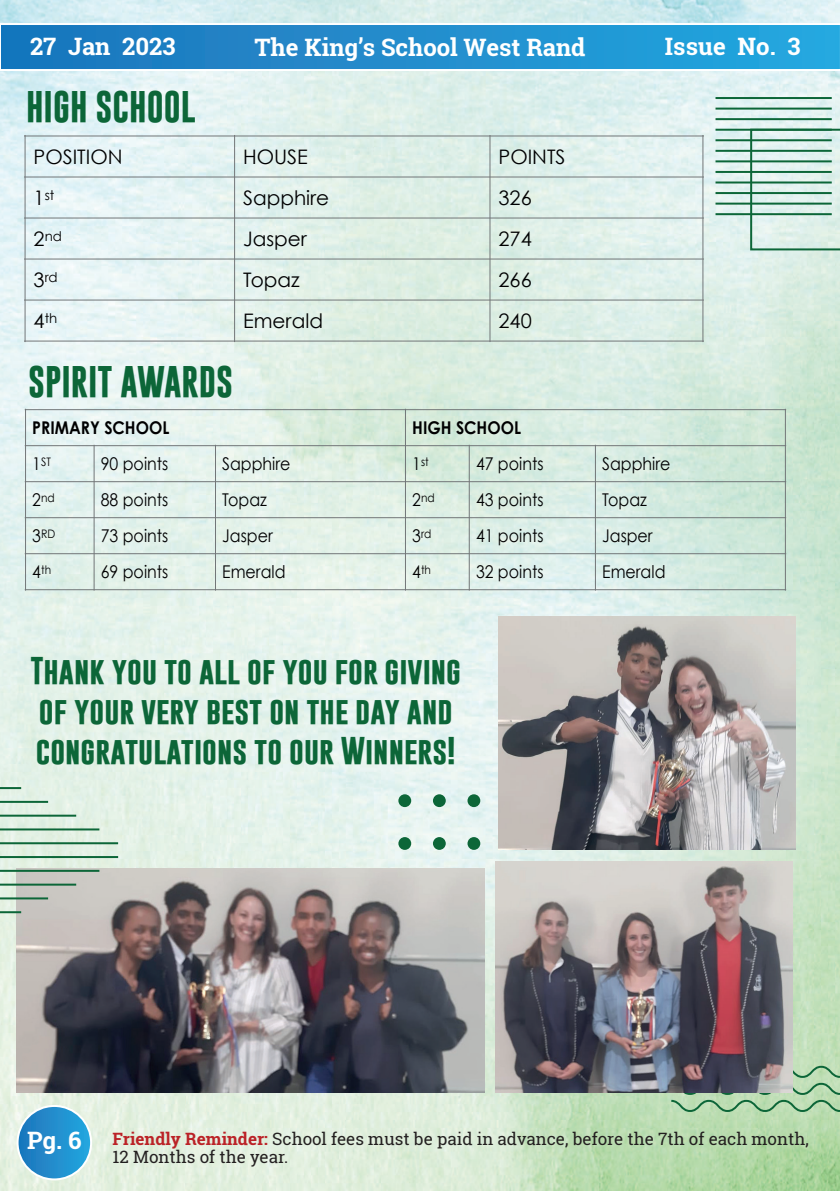
<style>
.page{position:relative;width:840px;height:1191px;background:#fff}
.page>*{position:absolute;margin:0;border:0;box-sizing:border-box;transform-origin:0 0}
.t1{font:700 32px "Gobold";color:#0c6638}
.t2{font:700 28px/40px "Gobold";color:#0c6638}
.t3{font:700 24px "Roboto Slab";color:#fff}
.t4{font:20px "Century Gothic";color:#000001}
.t5{font:17.6px "Century Gothic";color:#000001;scale:.9 1}
.t6{font:700 17.6px "Century Gothic";color:#000001;scale:.9 1}
.t7{font:17px/18.4px "Roboto Slab";color:#231f20}
.t8{font:13.4px "Century Gothic";color:#000001}
.t9{font:11.8px "Century Gothic";color:#000001;scale:.9 1}
.s1{font-size:20px}
.s2{font-size:17.6px}
.s3{font-weight:700;color:#bb2227}
</style>
<div class="page">
<img style="left:0;top:0;width:839px;height:1191px">
<hr style="left:715px;top:213px;width:116px;height:2px;background:#0c6638">
<hr style="left:715px;top:203px;width:116px;height:2px;background:#0c6638">
<hr style="left:715px;top:192px;width:116px;height:2px;background:#0c6638">
<hr style="left:715px;top:181px;width:116px;height:2px;background:#0c6638">
<hr style="left:715px;top:171px;width:116px;height:2px;background:#0c6638">
<hr style="left:715px;top:160px;width:116px;height:2px;background:#0c6638">
<hr style="left:715px;top:150px;width:116px;height:2px;background:#0c6638">
<hr style="left:715px;top:139px;width:116px;height:2px;background:#0c6638">
<hr style="left:715px;top:129px;width:116px;height:2px;background:#0c6638">
<hr style="left:715px;top:118px;width:116px;height:2px;background:#0c6638">
<hr style="left:715px;top:108px;width:116px;height:2px;background:#0c6638">
<hr style="left:715px;top:97px;width:116px;height:2px;background:#0c6638">
<svg style="left:749px;top:129px;width:90px;height:121px;background:#bdd9cf"></svg>
<svg style="left:18px;top:1106px;width:73px;height:73px;background:#2790ce"></svg>
<div style="left:17px;top:1105px;width:75px;height:75px;border:2px solid #fff;border-radius:50%"></div>
<svg style="left:0;top:23px;width:839px;height:48px;background:#3297d1"></svg>
<hr style="left:234px;top:135px;width:1px;height:207px;background:#727678">
<hr style="left:489px;top:135px;width:1px;height:207px;background:#727678">
<hr style="left:24px;top:176px;width:679px;height:1px;background:#727678">
<hr style="left:24px;top:217px;width:679px;height:1px;background:#727678">
<hr style="left:24px;top:258px;width:679px;height:1px;background:#727678">
<hr style="left:24px;top:299px;width:679px;height:1px;background:#727678">
<hr style="left:25px;top:135px;width:1px;height:207px;background:#727678">
<hr style="left:702px;top:135px;width:1px;height:207px;background:#727678">
<hr style="left:24px;top:135px;width:679px;height:1px;background:#727678">
<hr style="left:24px;top:340px;width:679px;height:1px;background:#727678">
<hr style="left:94px;top:445px;width:1px;height:145px;background:#727678">
<hr style="left:215px;top:445px;width:1px;height:145px;background:#727678">
<hr style="left:405px;top:409px;width:1px;height:181px;background:#727678">
<hr style="left:468px;top:445px;width:1px;height:145px;background:#727678">
<hr style="left:594px;top:445px;width:1px;height:145px;background:#727678">
<hr style="left:25px;top:445px;width:760px;height:1px;background:#727678">
<hr style="left:25px;top:481px;width:760px;height:1px;background:#727678">
<hr style="left:25px;top:517px;width:760px;height:1px;background:#727678">
<hr style="left:25px;top:553px;width:760px;height:1px;background:#727678">
<hr style="left:25px;top:409px;width:1px;height:181px;background:#727678">
<hr style="left:784px;top:409px;width:1px;height:181px;background:#727678">
<hr style="left:25px;top:409px;width:760px;height:1px;background:#727678">
<hr style="left:25px;top:589px;width:760px;height:1px;background:#727678">
<svg style="left:669px;top:1064px;width:170px;height:49px;background:#a4cba3"></svg>
<div style="left:571px;top:837px;width:12px;height:13px;background:#2e323e;border-radius:50%"></div>
<div style="left:536px;top:837px;width:13px;height:13px;background:#c8c5c2;border-radius:50%"></div>
<div style="left:501px;top:837px;width:13px;height:13px;background:#fdf6ea;border-radius:50%"></div>
<div style="left:467px;top:837px;width:13px;height:13px;background:#0c6638;border-radius:50%"></div>
<div style="left:467px;top:794px;width:13px;height:13px;background:#0c6638;border-radius:50%"></div>
<div style="left:432px;top:837px;width:13px;height:13px;background:#0c6638;border-radius:50%"></div>
<div style="left:432px;top:794px;width:13px;height:13px;background:#0c6638;border-radius:50%"></div>
<div style="left:398px;top:837px;width:13px;height:13px;background:#0c6638;border-radius:50%"></div>
<div style="left:398px;top:794px;width:13px;height:13px;background:#0c6638;border-radius:50%"></div>
<img style="left:498px;top:616px;width:296px;height:233px">
<img style="left:16px;top:868px;width:468px;height:224px">
<img style="left:495px;top:861px;width:297px;height:231px">
<hr style="left:0;top:787px;width:21px;height:2px;background:#0c6638">
<hr style="left:0;top:801px;width:48px;height:2px;background:#0c6638">
<hr style="left:0;top:814px;width:76px;height:2px;background:#0c6638">
<hr style="left:0;top:828px;width:99px;height:2px;background:#0c6638">
<hr style="left:0;top:842px;width:118px;height:2px;background:#0c6638">
<hr style="left:0;top:856px;width:118px;height:2px;background:#0c6638">
<hr style="left:0;top:870px;width:99px;height:2px;background:#0c6638">
<hr style="left:0;top:883px;width:76px;height:2px;background:#0c6638">
<hr style="left:0;top:897px;width:48px;height:2px;background:#0c6638">
<hr style="left:0;top:911px;width:21px;height:2px;background:#0c6638">
<h3 class="t3" style="left:30px;top:30px;width:147px">27 Jan 2023</h3>
<h3 class="t3" style="left:254px;top:31px;width:332px">The King’s School West Rand</h3>
<h3 class="t3" style="left:664px;top:30px;width:137px">Issue No. 3</h3>
<h1 class="t1" style="left:26px;top:86px;width:171px">HIGH SCHOOL</h1>
<p class="t4" style="left:34px;top:145px;width:90px">POSITION</p>
<p class="t4" style="left:243px;top:145px;width:66px">HOUSE</p>
<p class="t4" style="left:498px;top:145px;width:69px">POINTS</p>
<p class="t8" style="left:34px;top:187px;width:22px"><span class="s1">1</span>st</p>
<p class="t4" style="left:243px;top:186px;width:88px">Sapphire</p>
<p class="t4" style="left:498px;top:186px;width:35px">326</p>
<p class="t8" style="left:34px;top:228px;width:30px"><span class="s1">2</span>nd</p>
<p class="t4" style="left:243px;top:227px;width:65px">Jasper</p>
<p class="t4" style="left:498px;top:227px;width:35px">274</p>
<p class="t8" style="left:34px;top:269px;width:26px"><span class="s1">3</span>rd</p>
<p class="t4" style="left:243px;top:268px;width:58px">Topaz</p>
<p class="t4" style="left:498px;top:268px;width:35px">266</p>
<p class="t8" style="left:34px;top:310px;width:25px"><span class="s1">4</span>th</p>
<p class="t4" style="left:243px;top:309px;width:81px">Emerald</p>
<p class="t4" style="left:498px;top:309px;width:35px">240</p>
<h1 class="t1" style="left:28px;top:360px;width:206px">SPIRIT AWARDS</h1>
<p class="t6" style="left:32px;top:414px;width:154px">PRIMARY SCHOOL</p>
<p class="t6" style="left:412px;top:414px;width:122px">HIGH SCHOOL</p>
<p class="t9" style="left:32px;top:455px;width:22px"><span class="s2">1</span>ST</p>
<p class="t5" style="left:101px;top:453px;width:77px">90 points</p>
<p class="t5" style="left:222px;top:453px;width:77px">Sapphire</p>
<p class="t9" style="left:412px;top:455px;width:20px"><span class="s2">1</span>st</p>
<p class="t5" style="left:475px;top:453px;width:77px">47 points</p>
<p class="t5" style="left:602px;top:453px;width:77px">Sapphire</p>
<p class="t9" style="left:32px;top:491px;width:26px"><span class="s2">2</span>nd</p>
<p class="t5" style="left:101px;top:489px;width:77px">88 points</p>
<p class="t5" style="left:222px;top:489px;width:51px">Topaz</p>
<p class="t9" style="left:412px;top:491px;width:26px"><span class="s2">2</span>nd</p>
<p class="t5" style="left:475px;top:489px;width:77px">43 points</p>
<p class="t5" style="left:602px;top:489px;width:51px">Topaz</p>
<p class="t9" style="left:32px;top:527px;width:27px"><span class="s2">3</span>RD</p>
<p class="t5" style="left:101px;top:525px;width:77px">73 points</p>
<p class="t5" style="left:222px;top:525px;width:58px">Jasper</p>
<p class="t9" style="left:412px;top:527px;width:23px"><span class="s2">3</span>rd</p>
<p class="t5" style="left:475px;top:525px;width:77px">41 points</p>
<p class="t5" style="left:602px;top:525px;width:58px">Jasper</p>
<p class="t9" style="left:32px;top:563px;width:22px"><span class="s2">4</span>th</p>
<p class="t5" style="left:101px;top:561px;width:77px">69 points</p>
<p class="t5" style="left:222px;top:561px;width:72px">Emerald</p>
<p class="t9" style="left:412px;top:563px;width:22px"><span class="s2">4</span>th</p>
<p class="t5" style="left:475px;top:561px;width:77px">32 points</p>
<p class="t5" style="left:602px;top:561px;width:72px">Emerald</p>
<h2 class="t2" style="left:30px;top:650px;width:432px">Thank you to all of you for giving of your very best on the day and congratulations to our Winners!</h2>
<h3 class="t3" style="left:27px;top:1124px;width:56px">Pg. 6</h3>
<p class="t7" style="left:113px;top:1129px;width:697px"><span class="s3">Friendly Reminder:</span> School fees must be paid in advance, before the 7th of each month,<br>12 Months of the year.</p>
</div>
